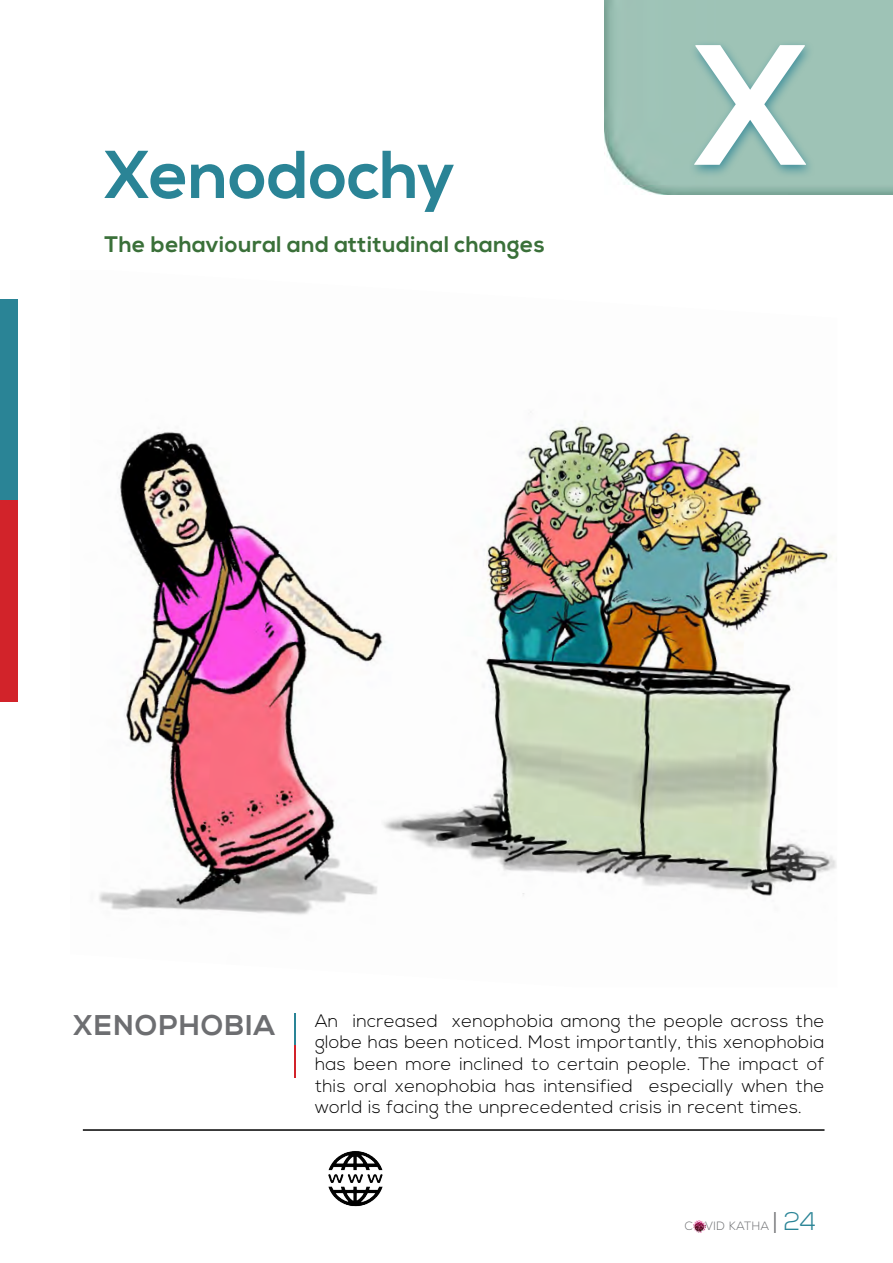
<style>
.page{position:relative;width:893px;height:1263px;background:#fff}
.page>*{position:absolute;margin:0;border:0;box-sizing:border-box;transform-origin:0 0}
.t1{font:700 171px "Nexa";color:#fff}
.t2{font:700 67.5px "Nexa";color:#2a8496}
.t3{font:700 28.5px "Nexa";color:#6d6e71}
.t4{font:700 22.5px "Nexa";letter-spacing:.02em;color:#3a7039}
.t5{font:300 18px/21.6px "Nexa";letter-spacing:.02em;color:#000;text-align:justify}
.t6{font:300 12px "Nexa";letter-spacing:.04em;color:#6d6e71}
.s1{font-size:25.5px}
.s2{font-size:25.5px;color:#2a8496}
</style>
<div class="page">
<svg style="left:694px;top:1220px;width:11px;height:12px"></svg>
<img style="left:99px;top:411px;width:738px;height:504px">
<img style="left:604px;top:0;width:289px;height:194px">
<div style="left:0;top:299px;width:18px;height:201px;background:#2a8496"></div>
<div style="left:0;top:500px;width:18px;height:202px;background:#d2232a"></div>
<div style="left:687px;top:39px;width:130px;height:140px;background:#2a8496;opacity:.81"></div>
<hr style="left:83px;top:1129px;width:741px;height:2px;background:#000">
<hr style="left:294px;top:1013px;width:2px;height:33px;background:#2a8496">
<hr style="left:294px;top:1046px;width:2px;height:32px;background:#d2232a">
<img style="left:328px;top:1151px;width:55px;height:56px">
<h2 class="t2" style="left:103px;top:136px;width:354px">Xenodochy</h2>
<p class="t4" style="left:104px;top:231px;width:442px">The behavioural and attitudinal changes</p>
<h1 class="t1" style="left:690px;top:7px;width:122px">X</h1>
<h3 class="t3" style="left:73px;top:1008px;width:43px">Xenophobia</h3>
<p class="t5" style="left:315px;top:1011px;width:511px">An increased xenophobia among the people across the globe has been noticed. Most importantly, this xenophobia has been more inclined to certain people. The impact of this oral xenophobia has intensified especially when the world is facing the unprecedented crisis in recent times.</p>
<p class="t6" style="left:685px;top:1219px;width:133px">C VID KATHA <span class="s1">|</span> <span class="s2">24</span></p>
</div>
